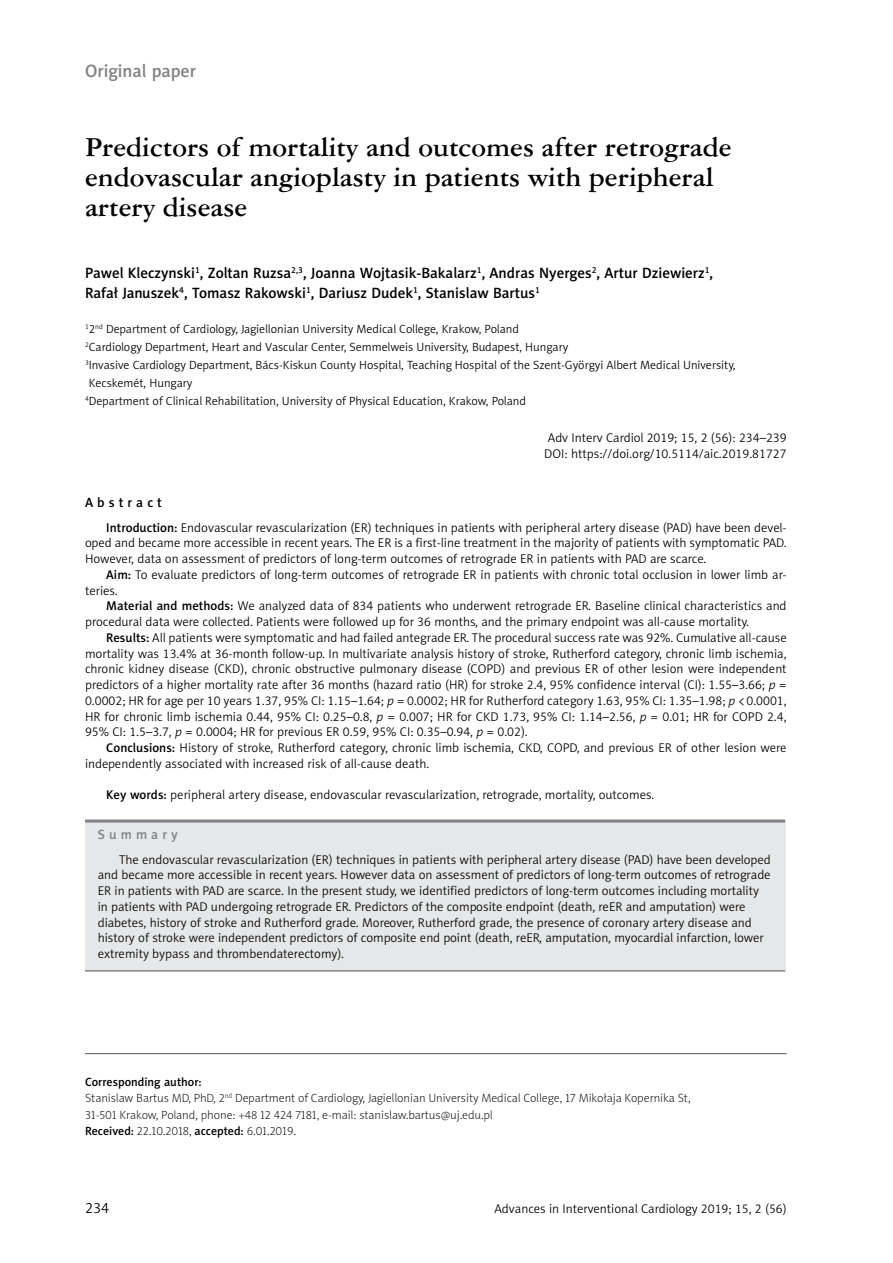
<style>
.page{position:relative;width:893px;height:1263px;background:#fff}
.page>*{position:absolute;margin:0;border:0;box-sizing:border-box;transform-origin:0 0}
.t1{font:700 25.5px/30px "Ameri Garmnd PL";color:#000}
.t2{font:18px "Naomi Sans EFN Medium";color:#808285}
.t3{font:15px/19.5px "Naomi Sans EFN Medium";color:#000}
.t4{font:15px "Naomi Sans EFN Light";color:#000}
.t5{font:13.5px "Naomi Sans EFN Medium";letter-spacing:.3em;color:#000}
.t6{font:13.5px "Naomi Sans EFN Medium";letter-spacing:.3em;color:#808285}
.t7{font:12.75px/15.8px "Naomi Sans EFN Light";color:#000}
.t8{font:12px "Naomi Sans EFN Light";color:#000}
.t9{font:12px/16.5px "Naomi Sans EFN Thin";color:#000}
.t10{font:12px "Naomi Sans EFN Medium";color:#000}
.s1{font-family:"Naomi Sans EFN Medium"}
.s2{font-style:italic}
</style>
<div class="page">
<hr style="left:85px;top:1053px;width:702px;height:1px;background:#58595b">
<div style="left:85px;top:821px;width:700px;height:150px;background:#e6e7e8"></div>
<hr style="left:85px;top:819px;width:700px;height:3px;background:#808285">
<hr style="left:85px;top:970px;width:700px;height:2px;background:#808285">
<h2 class="t2" style="left:85px;top:60px;width:113px">Original paper</h2>
<h1 class="t1" style="left:85px;top:131px;width:648px">Predictors of mortality and outcomes after retrograde endovascular angioplasty in patients with peripheral artery disease</h1>
<p class="t3" style="left:85px;top:263px;width:630px">Pawel Kleczynski<sup>1</sup>, Zoltan Ruzsa<sup>2,3</sup>, Joanna Wojtasik-Bakalarz<sup>1</sup>, Andras Nyerges<sup>2</sup>, Artur Dziewierz<sup>1</sup>,<br>Rafał Januszek<sup>4</sup>, Tomasz Rakowski<sup>1</sup>, Dariusz Dudek<sup>1</sup>, Stanislaw Bartus<sup>1</sup></p>
<p class="t8" style="left:85px;top:322px;width:435px"><sup>1</sup>2<sup>nd</sup> Department of Cardiology, Jagiellonian University Medical College, Krakow, Poland</p>
<p class="t8" style="left:85px;top:340px;width:485px"><sup>2</sup>Cardiology Department, Heart and Vascular Center, Semmelweis University, Budapest, Hungary</p>
<p class="t8" style="left:85px;top:358px;width:652px"><sup>3</sup>Invasive Cardiology Department, Bács-Kiskun County Hospital, Teaching Hospital of the Szent-Györgyi Albert Medical University,</p>
<p class="t8" style="left:89px;top:376px;width:105px">Kecskemét, Hungary</p>
<p class="t8" style="left:85px;top:394px;width:442px"><sup>4</sup>Department of Clinical Rehabilitation, University of Physical Education, Krakow, Poland</p>
<p class="t7" style="left:544px;top:430px;width:244px">Adv Interv Cardiol 2019; 15, 2 (56): 234–239<br>DOI: https://doi.org/10.5114/aic.2019.81727</p>
<p class="t5" style="left:85px;top:495px;width:78px">Abstract</p>
<p class="t7" style="left:85px;top:519px;width:703px;text-align:justify;text-indent:21px"><span class="s1">Introduction:</span> Endovascular revascularization (ER) techniques in patients with peripheral artery disease (PAD) have been devel&shy;oped and became more accessible in recent years. The ER is a first-line treatment in the majority of patients with symptomatic PAD.<br>However, data on assessment of predictors of long-term outcomes of retrograde ER in patients with PAD are scarce.</p>
<p class="t7" style="left:85px;top:567px;width:703px;text-indent:21px"><span class="s1">Aim:</span> To evaluate predictors of long-term outcomes of retrograde ER in patients with chronic total occlusion in lower limb ar&shy;teries.</p>
<p class="t7" style="left:85px;top:598px;width:703px;text-indent:21px"><span class="s1">Material and methods:</span> We analyzed data of 834 patients who underwent retrograde ER. Baseline clinical characteristics and procedural data were collected. Patients were followed up for 36 months, and the primary endpoint was all-cause mortality.</p>
<p class="t7" style="left:85px;top:630px;width:703px;text-align:justify;text-indent:21px"><span class="s1">Results:</span> All patients were symptomatic and had failed antegrade ER. The procedural success rate was 92%. Cumulative all-cause mortality was 13.4% at 36-month follow-up. In multivariate analysis history of stroke, Rutherford category, chronic limb ischemia, chronic kidney disease (CKD), chronic obstructive pulmonary disease (COPD) and previous ER of other lesion were independent predictors of a higher mortality rate after 36 months (hazard ratio (HR) for stroke 2.4, 95% confidence interval (CI): 1.55–3.66; <span class="s2">p</span> = 0.0002; HR for age per 10 years 1.37, 95% CI: 1.15–1.64; <span class="s2">p</span> = 0.0002; HR for Rutherford category 1.63, 95% CI: 1.35–1.98; <span class="s2">p</span> &lt;0.0001, HR for chronic limb ischemia 0.44, 95% CI: 0.25–0.8, <span class="s2">p</span> = 0.007; HR for CKD 1.73, 95% CI: 1.14–2.56, <span class="s2">p</span> = 0.01; HR for COPD 2.4, 95% CI: 1.5–3.7, <span class="s2">p</span> = 0.0004; HR for previous ER 0.59, 95% CI: 0.35–0.94, <span class="s2">p</span> = 0.02).</p>
<p class="t7" style="left:85px;top:740px;width:703px;text-indent:21px"><span class="s1">Conclusions:</span> History of stroke, Rutherford category, chronic limb ischemia, CKD, COPD, and previous ER of other lesion were independently associated with increased risk of all-cause death.</p>
<p class="t7" style="left:106px;top:786px;width:549px"><span class="s1">Key words:</span> peripheral artery disease, endovascular revascularization, retrograde, mortality, outcomes.</p>
<p class="t6" style="left:98px;top:827px;width:82px">Summary</p>
<p class="t7" style="left:98px;top:851px;width:674px;text-indent:21px">The endovascular revascularization (ER) techniques in patients with peripheral artery disease (PAD) have been developed and became more accessible in recent years. However data on assessment of predictors of long-term outcomes of retrograde ER in patients with PAD are scarce. In the present study, we identified predictors of long-term outcomes including mortality in patients with PAD undergoing retrograde ER. Predictors of the composite endpoint (death, reER and amputation) were diabetes, history of stroke and Rutherford grade. Moreover, Rutherford grade, the presence of coronary artery disease and history of stroke were independent predictors of composite end point (death, reER, amputation, myocardial infarction, lower extremity bypass and thrombendaterectomy).</p>
<p class="t10" style="left:85px;top:1075px;width:118px">Corresponding author:</p>
<p class="t9" style="left:85px;top:1090px;width:607px">Stanislaw Bartus MD, PhD, 2<sup>nd</sup> Department of Cardiology, Jagiellonian University Medical College, 17 Mikołaja Kopernika St,<br>31-501 Krakow, Poland, phone: +48 12 424 7181, e-mail: stanislaw.bartus@uj.edu.pl<br><span class="s1">Received:</span> 22.10.2018, <span class="s1">accepted:</span> 6.01.2019.</p>
<p class="t4" style="left:85px;top:1199px;width:26px">234</p>
<p class="t7" style="left:494px;top:1201px;width:294px">Advances in Interventional Cardiology 2019; 15, 2 (56)</p>
</div>
